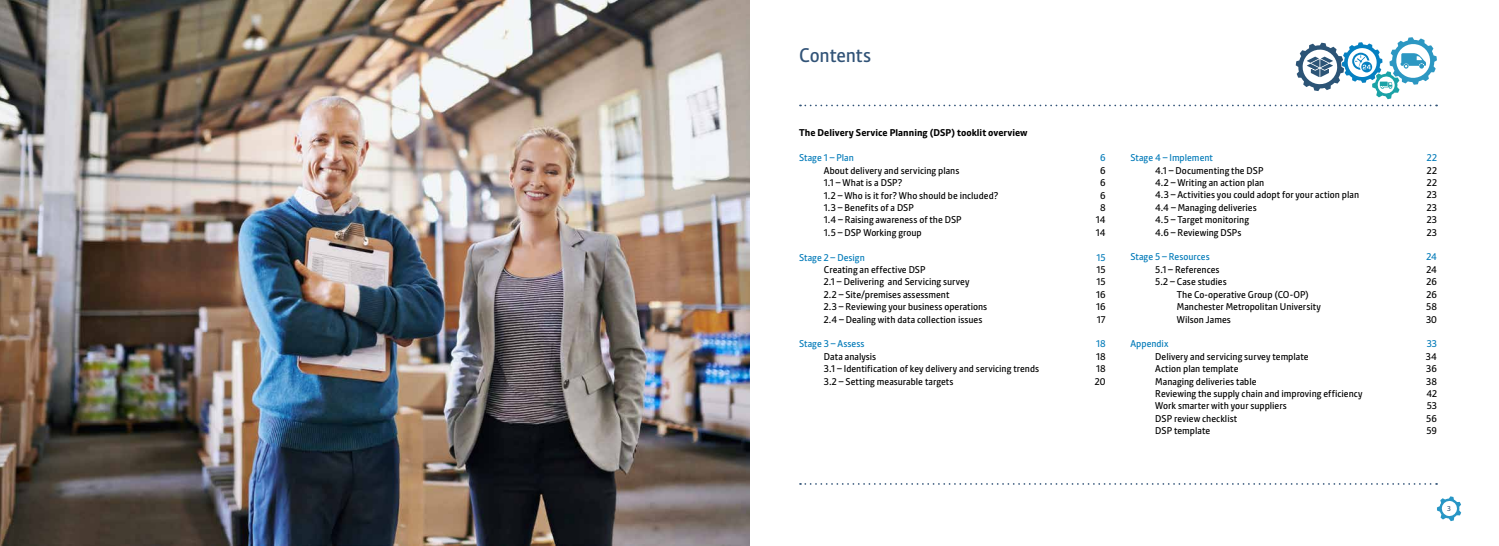
<style>
.page{position:relative;width:1499px;height:546px;background:#fff}
.page>*{position:absolute;margin:0;border:0;box-sizing:border-box;transform-origin:0 0}
.t1{font:19.25px "Pantograph Sans";letter-spacing:-.01em;color:#315377}
.t2{font:9.62px "Pantograph Sans";color:#000}
.t3{font:9.62px "Pantograph Sans";color:#037bb9}
.t4{font:700 9.62px "Pantograph Sans";color:#000}
.t5{font:7px "Pantograph Sans";color:#315377}
</style>
<div class="page">
<svg style="left:1437px;top:496px;width:23px;height:25px"></svg>
<svg style="left:800px;top:105px;width:636px;height:1px"></svg>
<svg style="left:800px;top:483px;width:636px;height:2px"></svg>
<svg style="left:1295px;top:37px;width:141px;height:62px"></svg>
<img style="left:0;top:0;width:749px;height:546px">
<h1 class="t1" style="left:799px;top:44px;width:73px">Contents</h1>
<p class="t4" style="left:799px;top:127px;width:230px">The Delivery Service Planning (DSP) tooklit overview</p>
<p class="t3" style="left:799px;top:152px;width:56px">Stage 1 – Plan</p>
<p class="t3" style="left:1099px;top:152px;width:7px">6</p>
<p class="t2" style="left:823px;top:164px;width:137px">About delivery and servicing plans</p>
<p class="t2" style="left:1099px;top:164px;width:7px">6</p>
<p class="t2" style="left:823px;top:177px;width:80px">1.1 – What is a DSP?</p>
<p class="t2" style="left:1099px;top:177px;width:7px">6</p>
<p class="t2" style="left:823px;top:189px;width:176px">1.2 – Who is it for? Who should be included?</p>
<p class="t2" style="left:1099px;top:189px;width:7px">6</p>
<p class="t2" style="left:823px;top:202px;width:91px">1.3 – Benefits of a DSP</p>
<p class="t2" style="left:1099px;top:202px;width:7px">8</p>
<p class="t2" style="left:823px;top:214px;width:139px">1.4 – Raising awareness of the DSP</p>
<p class="t2" style="left:1095px;top:214px;width:11px">14</p>
<p class="t2" style="left:823px;top:226px;width:99px">1.5 – DSP Working group</p>
<p class="t2" style="left:1095px;top:226px;width:11px">14</p>
<p class="t3" style="left:799px;top:251px;width:67px">Stage 2 – Design</p>
<p class="t3" style="left:1096px;top:251px;width:11px">15</p>
<p class="t2" style="left:823px;top:264px;width:103px">Creating an effective DSP</p>
<p class="t2" style="left:1096px;top:264px;width:11px">15</p>
<p class="t2" style="left:823px;top:276px;width:147px">2.1 – Delivering and Servicing survey</p>
<p class="t2" style="left:1096px;top:276px;width:11px">15</p>
<p class="t2" style="left:823px;top:288px;width:127px">2.2 – Site/premises assessment</p>
<p class="t2" style="left:1095px;top:288px;width:11px">16</p>
<p class="t2" style="left:823px;top:301px;width:165px">2.3 – Reviewing your business operations</p>
<p class="t2" style="left:1095px;top:301px;width:11px">16</p>
<p class="t2" style="left:823px;top:313px;width:160px">2.4 – Dealing with data collection issues</p>
<p class="t2" style="left:1096px;top:313px;width:10px">17</p>
<p class="t3" style="left:799px;top:338px;width:67px">Stage 3 – Assess</p>
<p class="t3" style="left:1095px;top:338px;width:11px">18</p>
<p class="t2" style="left:823px;top:350px;width:54px">Data analysis</p>
<p class="t2" style="left:1095px;top:350px;width:11px">18</p>
<p class="t2" style="left:823px;top:363px;width:216px">3.1 – Identification of key delivery and servicing trends</p>
<p class="t2" style="left:1095px;top:363px;width:11px">18</p>
<p class="t2" style="left:823px;top:375px;width:131px">3.2 – Setting measurable targets</p>
<p class="t2" style="left:1094px;top:375px;width:12px">20</p>
<p class="t3" style="left:1130px;top:152px;width:84px">Stage 4 – Implement</p>
<p class="t3" style="left:1426px;top:152px;width:12px">22</p>
<p class="t2" style="left:1155px;top:164px;width:110px">4.1 – Documenting the DSP</p>
<p class="t2" style="left:1426px;top:164px;width:12px">22</p>
<p class="t2" style="left:1155px;top:177px;width:111px">4.2 – Writing an action plan</p>
<p class="t2" style="left:1426px;top:177px;width:12px">22</p>
<p class="t2" style="left:1155px;top:189px;width:205px">4.3 – Activities you could adopt for your action plan</p>
<p class="t2" style="left:1426px;top:189px;width:12px">23</p>
<p class="t2" style="left:1155px;top:202px;width:103px">4.4 – Managing deliveries</p>
<p class="t2" style="left:1426px;top:202px;width:12px">23</p>
<p class="t2" style="left:1155px;top:214px;width:95px">4.5 – Target monitoring</p>
<p class="t2" style="left:1426px;top:214px;width:12px">23</p>
<p class="t2" style="left:1155px;top:226px;width:88px">4.6 – Reviewing DSPs</p>
<p class="t2" style="left:1426px;top:226px;width:12px">23</p>
<p class="t3" style="left:1130px;top:251px;width:81px">Stage 5 – Resources</p>
<p class="t3" style="left:1426px;top:251px;width:12px">24</p>
<p class="t2" style="left:1155px;top:264px;width:66px">5.1 – References</p>
<p class="t2" style="left:1426px;top:264px;width:12px">24</p>
<p class="t2" style="left:1155px;top:276px;width:73px">5.2 – Case studies</p>
<p class="t2" style="left:1426px;top:276px;width:12px">26</p>
<p class="t2" style="left:1176px;top:288px;width:133px">The Co-operative Group (CO-OP)</p>
<p class="t2" style="left:1426px;top:288px;width:12px">26</p>
<p class="t2" style="left:1176px;top:301px;width:146px">Manchester Metropolitan University</p>
<p class="t2" style="left:1425px;top:301px;width:12px">58</p>
<p class="t2" style="left:1176px;top:313px;width:56px">Wilson James</p>
<p class="t2" style="left:1425px;top:313px;width:12px">30</p>
<p class="t3" style="left:1130px;top:338px;width:39px">Appendix</p>
<p class="t3" style="left:1426px;top:338px;width:12px">33</p>
<p class="t2" style="left:1155px;top:350px;width:155px">Delivery and servicing survey template</p>
<p class="t2" style="left:1425px;top:350px;width:13px">34</p>
<p class="t2" style="left:1155px;top:363px;width:85px">Action plan template</p>
<p class="t2" style="left:1425px;top:363px;width:12px">36</p>
<p class="t2" style="left:1155px;top:375px;width:103px">Managing deliveries table</p>
<p class="t2" style="left:1425px;top:375px;width:12px">38</p>
<p class="t2" style="left:1155px;top:388px;width:209px">Reviewing the supply chain and improving efficiency</p>
<p class="t2" style="left:1426px;top:388px;width:12px">42</p>
<p class="t2" style="left:1155px;top:400px;width:133px">Work smarter with your suppliers</p>
<p class="t2" style="left:1426px;top:400px;width:12px">53</p>
<p class="t2" style="left:1155px;top:412px;width:83px">DSP review checklist</p>
<p class="t2" style="left:1425px;top:412px;width:12px">56</p>
<p class="t2" style="left:1155px;top:425px;width:56px">DSP template</p>
<p class="t2" style="left:1426px;top:425px;width:12px">59</p>
<p class="t5" style="left:1446px;top:504px;width:5px">3</p>
</div>
